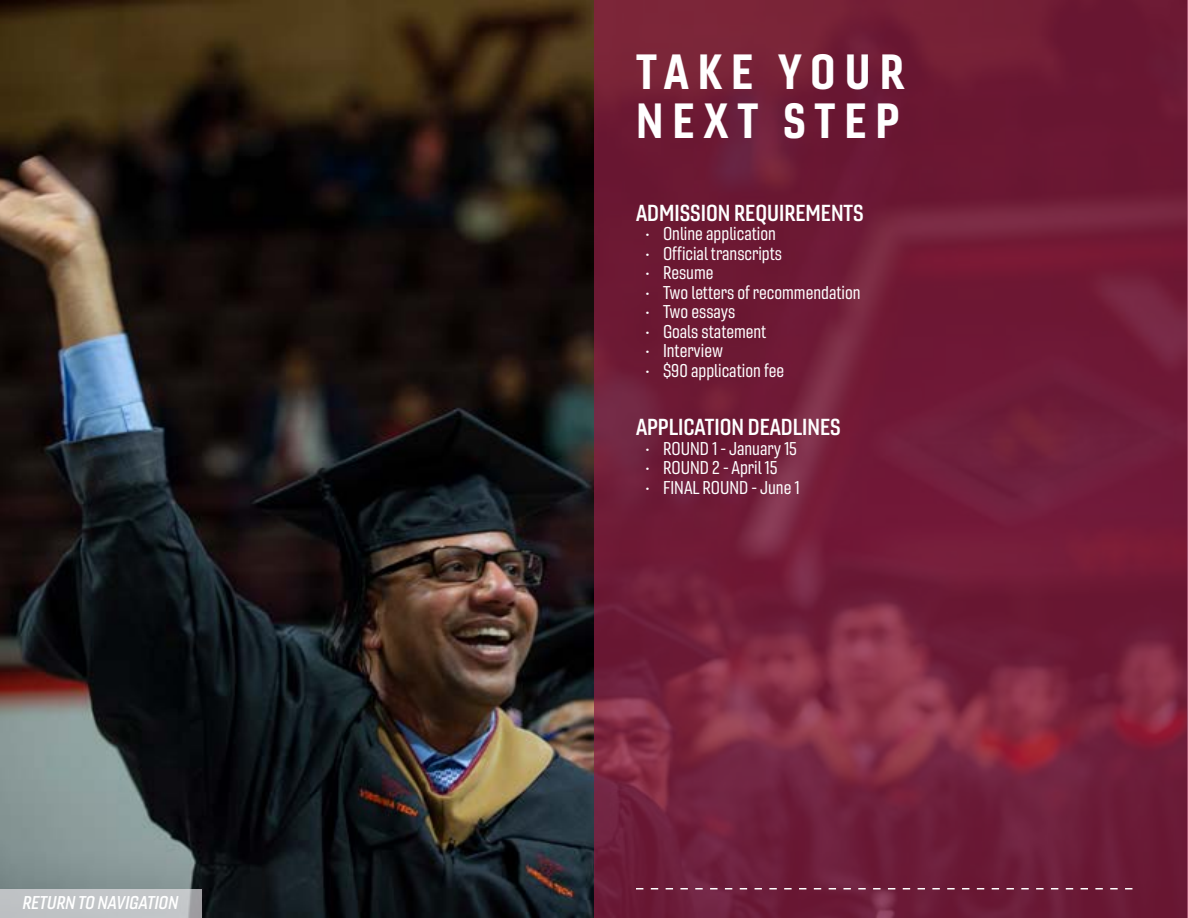
<style>
.page{position:relative;width:1188px;height:918px;background:#fff}
.page>*{position:absolute;margin:0;border:0;box-sizing:border-box;transform-origin:0 0}
.t1{font:48px/49.5px "Gineso Con Bol";letter-spacing:.19em;color:#fff}
.t2{font:22.5px "Gineso Con Dem";color:#fff}
.t3{font:18px "Gineso Con Reg";color:#fff}
.t4{font:18px "Gineso Con Dem It";color:#fff}
</style>
<div class="page">
<img style="left:0;top:0;width:594px;height:918px">
<svg style="left:594px;top:0;width:594px;height:918px;background:#721e39"></svg>
<svg style="left:636px;top:888px;width:496px;height:2px"></svg>
<div style="left:0;top:889px;width:202px;height:29px;background:#c1c5c7"></div>
<p class="t4" style="left:22px;top:891px;width:157px">RETURN TO NAVIGATION</p>
<h1 class="t1" style="left:636px;top:46px;width:270px">TAKE YOUR<br>NEXT STEP</h1>
<p class="t2" style="left:636px;top:199px;width:229px">ADMISSION REQUIREMENTS</p>
<p class="t3" style="left:645px;top:223px;width:133px">• Online application</p>
<p class="t3" style="left:645px;top:242px;width:139px">• Official transcripts</p>
<p class="t3" style="left:645px;top:262px;width:70px">• Resume</p>
<p class="t3" style="left:645px;top:281px;width:217px">• Two letters of recommendation</p>
<p class="t3" style="left:645px;top:301px;width:92px">• Two essays</p>
<p class="t3" style="left:645px;top:320px;width:123px">• Goals statement</p>
<p class="t3" style="left:645px;top:340px;width:80px">• Interview</p>
<p class="t3" style="left:645px;top:359px;width:141px">• $90 application fee</p>
<p class="t2" style="left:636px;top:413px;width:206px">APPLICATION DEADLINES</p>
<p class="t3" style="left:645px;top:437px;width:154px">• ROUND 1 - January 15</p>
<p class="t3" style="left:645px;top:457px;width:134px">• ROUND 2 - April 15</p>
<p class="t3" style="left:645px;top:476px;width:156px">• FINAL ROUND - June 1</p>
</div>
